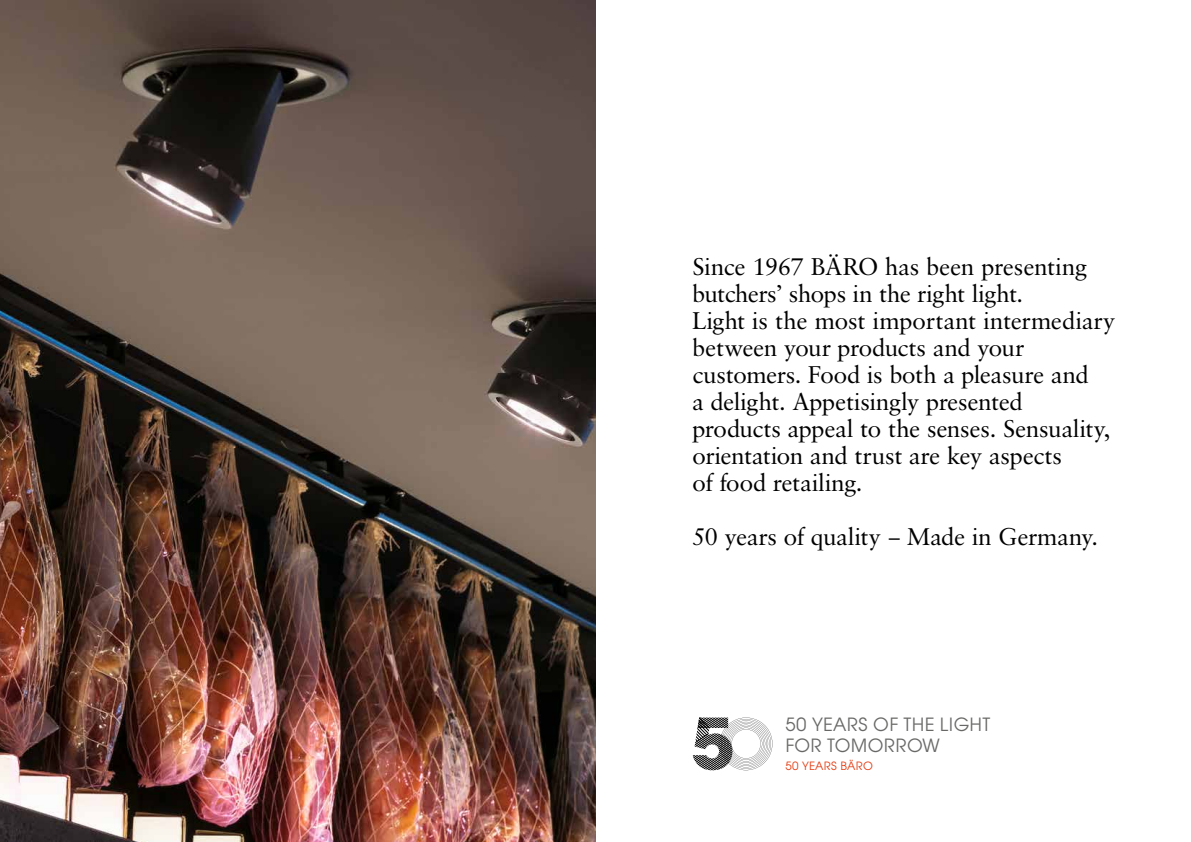
<style>
.page{position:relative;width:1191px;height:842px;background:#fff}
.page>*{position:absolute;margin:0;border:0;box-sizing:border-box;transform-origin:0 0}
.t1{font:24px/27px "Sabon BQ";letter-spacing:.015em;color:#000}
.t2{font:18.3px/21.4px "Avant Garde SB";letter-spacing:.02em;color:#686867}
.t3{font:11.5px "Avant Garde SB";letter-spacing:.02em;color:#e4390e}
</style>
<div class="page">
<svg style="left:692px;top:717px;width:80px;height:53px"></svg>
<img style="left:0;top:0;width:595px;height:842px">
<p class="t1" style="left:693px;top:253px;width:424px">Since 1967 BÄRO has been presenting butchers’ shops in the right light.<br>Light is the most important intermediary between your products and your customers. Food is both a pleasure and<br>a delight. Appetisingly presented products appeal to the senses. Sensuality, orientation and trust are key aspects<br>of food retailing.</p>
<p class="t1" style="left:693px;top:523px;width:406px">50 years of quality – Made in Germany.</p>
<p class="t2" style="left:785px;top:713px;width:207px">50 YEARS OF THE LIGHT<br>FOR TOMORROW</p>
<p class="t3" style="left:785px;top:759px;width:89px">50 YEARS BÄRO</p>
</div>
